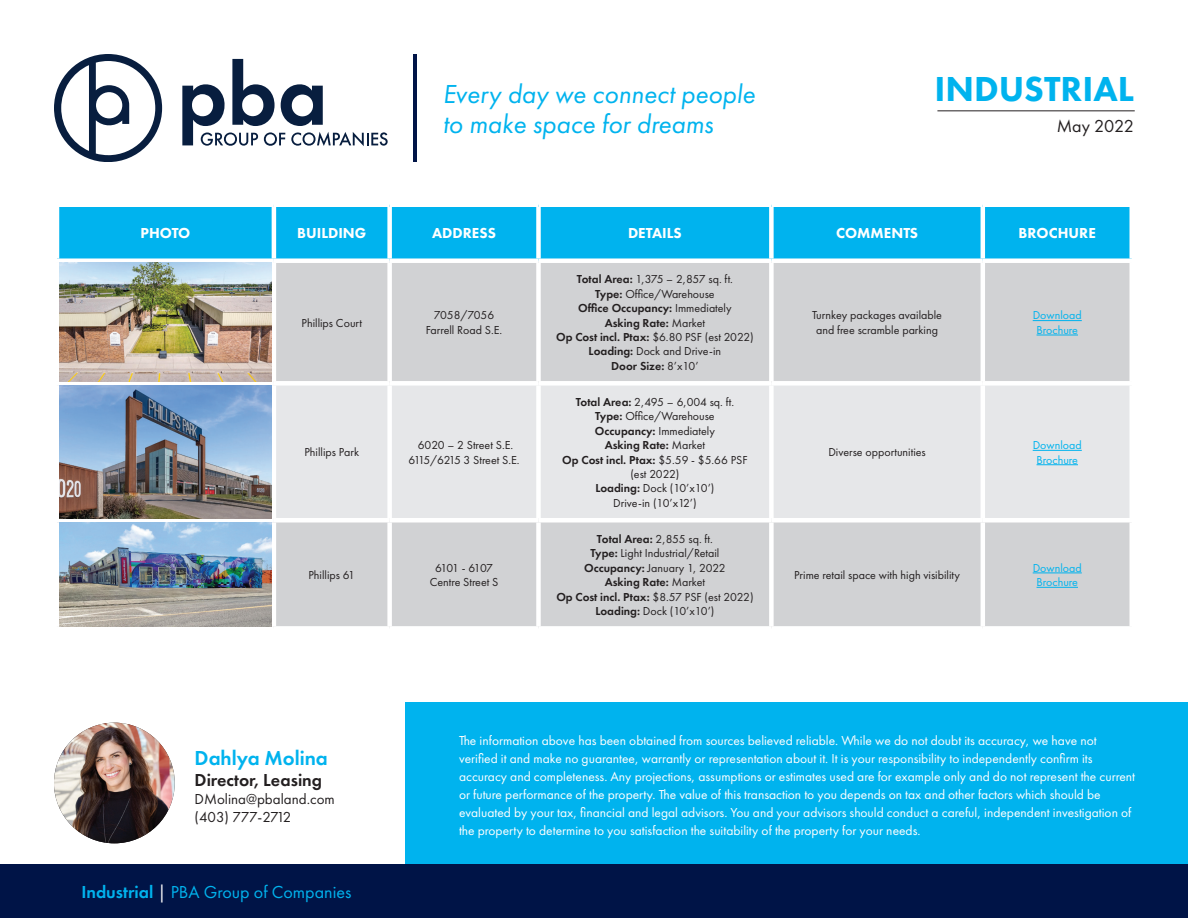
<style>
.page{position:relative;width:1188px;height:918px;background:#fff}
.page>*{position:absolute;margin:0;border:0;box-sizing:border-box;transform-origin:0 0}
.t1{font:800 36px "Futura PT";color:#00b3ee}
.t2{font:italic 27px/30px "Futura PT";color:#00b3ee}
.t3{font:600 21px "Futura PT";color:#00b3ee}
.t4{font:18px "Futura PT";color:#00b3ee}
.t5{font:600 18px "Futura PT";color:#231f20}
.t6{font:18px "Futura PT";color:#231f20}
.t7{font:800 15px "Futura PT";color:#fff}
.t8{font:15px/18px "Futura PT";color:#231f20}
.t9{font:13.5px/18px "Futura PT";color:#fff}
.t10{font:12px/14.4px "Futura PT";color:#231f20;text-align:center}
.t11{font:12px/14.4px "Futura PT";color:#00b3ee;text-align:center}
.s1{font-weight:600}
.s2{color:#fff}
</style>
<div class="page">
<svg style="left:54px;top:54px;width:108px;height:108px"></svg>
<svg style="left:182px;top:59px;width:206px;height:87px"></svg>
<div style="left:0;top:864px;width:1188px;height:54px;background:#001447"></div>
<hr style="left:414px;top:54px;width:3px;height:108px;background:#001447">
<hr style="left:937px;top:110px;width:198px;height:1px;background:#231f20">
<div style="left:59px;top:207px;width:1071px;height:51px;background:#00b3ee"></div>
<div style="left:276px;top:263px;width:854px;height:363px;background:#d1d2d4"></div>
<div style="left:276px;top:386px;width:854px;height:132px;background:#e6e7e9"></div>
<hr style="left:272px;top:207px;width:4px;height:51px;background:#fff">
<div style="left:387px;top:207px;width:5px;height:51px;background:#fff"></div>
<div style="left:536px;top:207px;width:5px;height:51px;background:#fff"></div>
<div style="left:769px;top:207px;width:5px;height:51px;background:#fff"></div>
<hr style="left:981px;top:207px;width:4px;height:51px;background:#fff">
<div style="left:387px;top:263px;width:5px;height:118px;background:#fff"></div>
<div style="left:536px;top:263px;width:5px;height:118px;background:#fff"></div>
<div style="left:769px;top:263px;width:5px;height:118px;background:#fff"></div>
<hr style="left:981px;top:263px;width:4px;height:118px;background:#fff">
<div style="left:274px;top:381px;width:116px;height:5px;background:#fff"></div>
<div style="left:390px;top:381px;width:148px;height:5px;background:#fff"></div>
<div style="left:387px;top:386px;width:5px;height:132px;background:#fff"></div>
<div style="left:538px;top:381px;width:233px;height:5px;background:#fff"></div>
<div style="left:536px;top:386px;width:5px;height:132px;background:#fff"></div>
<div style="left:771px;top:381px;width:212px;height:5px;background:#fff"></div>
<div style="left:769px;top:386px;width:5px;height:132px;background:#fff"></div>
<div style="left:983px;top:381px;width:151px;height:5px;background:#fff"></div>
<hr style="left:981px;top:386px;width:4px;height:132px;background:#fff">
<div style="left:274px;top:518px;width:116px;height:5px;background:#fff"></div>
<div style="left:390px;top:518px;width:148px;height:5px;background:#fff"></div>
<div style="left:387px;top:523px;width:5px;height:103px;background:#fff"></div>
<div style="left:538px;top:518px;width:233px;height:5px;background:#fff"></div>
<div style="left:536px;top:523px;width:5px;height:103px;background:#fff"></div>
<div style="left:771px;top:518px;width:212px;height:5px;background:#fff"></div>
<div style="left:769px;top:523px;width:5px;height:103px;background:#fff"></div>
<div style="left:983px;top:518px;width:151px;height:5px;background:#fff"></div>
<hr style="left:981px;top:523px;width:4px;height:103px;background:#fff">
<img style="left:59px;top:263px;width:213px;height:118px">
<hr style="left:1033px;top:320px;width:49px;height:1px;background:#00b3ee">
<hr style="left:1037px;top:335px;width:41px;height:1px;background:#00b3ee">
<img style="left:59px;top:386px;width:213px;height:132px">
<hr style="left:1033px;top:450px;width:49px;height:1px;background:#00b3ee">
<hr style="left:1037px;top:464px;width:41px;height:1px;background:#00b3ee">
<img style="left:59px;top:523px;width:213px;height:103px">
<hr style="left:1033px;top:573px;width:49px;height:1px;background:#00b3ee">
<hr style="left:1037px;top:587px;width:41px;height:1px;background:#00b3ee">
<div style="left:405px;top:702px;width:783px;height:162px;background:#00b3ee"></div>
<img style="left:54px;top:723px;width:121px;height:120px;border-radius:60px">
<h2 class="t2" style="left:443px;top:79px;width:314px">Every day we connect people to make space for dreams</h2>
<h1 class="t1" style="left:934px;top:66px;width:201px">INDUSTRIAL</h1>
<h3 class="t6" style="left:1057px;top:115px;width:79px">May 2022</h3>
<p class="t7" style="left:140px;top:224px;width:51px">PHOTO</p>
<p class="t7" style="left:297px;top:224px;width:71px">BUILDING</p>
<p class="t7" style="left:432px;top:224px;width:65px">ADDRESS</p>
<p class="t7" style="left:628px;top:224px;width:55px">DETAILS</p>
<p class="t7" style="left:836px;top:224px;width:84px">COMMENTS</p>
<p class="t7" style="left:1019px;top:224px;width:79px">BROCHURE</p>
<p class="t10" style="left:302px;top:315px;width:62px">Phillips Court</p>
<p class="t10" style="left:426px;top:308px;width:78px">7058/7056<br>Farrell Road S.E.</p>
<p class="t10" style="left:556px;top:272px;width:199px"><span class="s1">Total Area:</span> 1,375 – 2,857 sq. ft.<br><span class="s1">Type:</span> Office/Warehouse<br><span class="s1">Office Occupancy:</span> Immediately<br><span class="s1">Asking Rate:</span> Market<br><span class="s1">Op Cost incl. Ptax:</span> $6.80 PSF (est 2022)<br><span class="s1">Loading:</span> Dock and Drive-in<br><span class="s1">Door Size:</span> 8’x10’</p>
<p class="t10" style="left:812px;top:308px;width:132px">Turnkey packages available and free scramble parking</p>
<p class="t11" style="left:1033px;top:308px;width:51px">Download<br>Brochure</p>
<p class="t10" style="left:304px;top:445px;width:56px">Phillips Park</p>
<p class="t10" style="left:409px;top:438px;width:113px">6020 – 2 Street S.E.<br>6115/6215 3 Street S.E.</p>
<p class="t10" style="left:562px;top:395px;width:187px"><span class="s1">Total Area:</span> 2,495 – 6,004 sq. ft.<br><span class="s1">Type:</span> Office/Warehouse<br><span class="s1">Occupancy:</span> Immediately<br><span class="s1">Asking Rate:</span> Market<br><span class="s1">Op Cost incl. Ptax:</span> $5.59 - $5.66 PSF (est 2022)<br><span class="s1">Loading:</span> Dock (10’x10’)<br>Drive-in (10’x12’)</p>
<p class="t10" style="left:828px;top:445px;width:99px">Diverse opportunities</p>
<p class="t11" style="left:1033px;top:438px;width:51px">Download<br>Brochure</p>
<p class="t10" style="left:308px;top:568px;width:48px">Phillips 61</p>
<p class="t10" style="left:430px;top:560px;width:70px">6101 - 6107<br>Centre Street S</p>
<p class="t10" style="left:556px;top:532px;width:199px"><span class="s1">Total Area:</span> 2,855 sq. ft.<br><span class="s1">Type:</span> Light Industrial/Retail<br><span class="s1">Occupancy:</span> January 1, 2022<br><span class="s1">Asking Rate:</span> Market<br><span class="s1">Op Cost incl. Ptax:</span> $8.57 PSF (est 2022)<br><span class="s1">Loading:</span> Dock (10’x10’)</p>
<p class="t10" style="left:794px;top:568px;width:167px">Prime retail space with high visibility</p>
<p class="t11" style="left:1033px;top:560px;width:51px">Download<br>Brochure</p>
<h3 class="t3" style="left:195px;top:744px;width:135px">Dahlya Molina</h3>
<h3 class="t5" style="left:195px;top:769px;width:129px">Director, Leasing</h3>
<p class="t8" style="left:195px;top:790px;width:142px">DMolina@pbaland.com (403) 777-2712</p>
<h3 class="t4" style="left:81px;top:881px;width:272px"><span class="s1">Industrial</span> <span class="s2">|</span> PBA Group of Companies</h3>
<p class="t9" style="left:459px;top:732px;width:678px">The information above has been obtained from sources believed reliable. While we do not doubt its accuracy, we have not verified it and make no guarantee, warrantly or representation about it. It is your responsibility to independently confirm its accuracy and completeness. Any projections, assumptions or estimates used are for example only and do not represent the current or future performance of the property. The value of this transaction to you depends on tax and other factors which should be evaluated by your tax, financial and legal advisors. You and your advisors should conduct a careful, independent investigation of the property to determine to you satisfaction the suitability of the property for your needs.</p>
</div>
